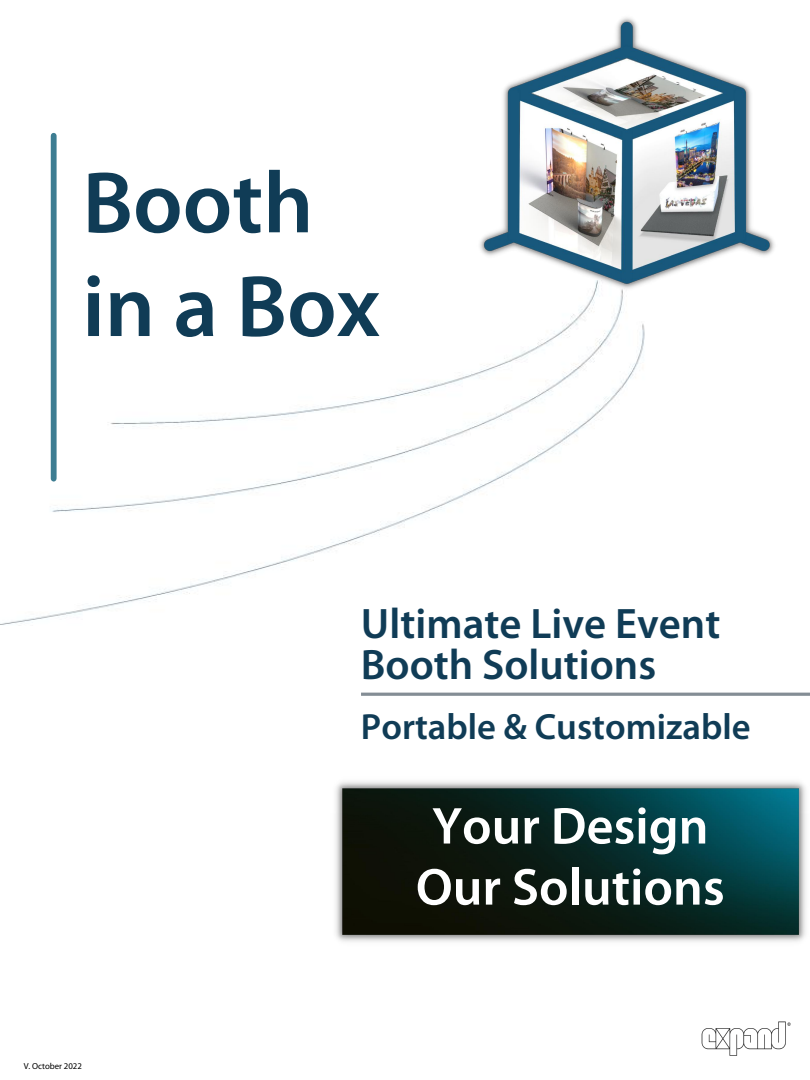
<style>
.page{position:relative;width:810px;height:1080px;background:#fff}
.page>*{position:absolute;margin:0;border:0;box-sizing:border-box;transform-origin:0 0}
.t1{font:600 88px/103.8px "Myriad Pro";color:#103c56}
.t2{font:600 52.31px/61.1px "Myriad Pro";color:#fff;text-align:center}
.t3{font:600 42.81px/41.2px "Myriad Pro";color:#103c56}
.t4{font:600 36.56px "Myriad Pro";color:#103c56}
.t5{font:8.75px "Myriad Pro";color:#000}
</style>
<div class="page">
<img style="left:0;top:280px;width:645px;height:345px">
<div style="left:51px;top:136px;width:6px;height:343px;background:#3d7d92"></div>
<img style="left:477px;top:17px;width:298px;height:275px">
<svg style="left:361px;top:693px;width:449px;height:3px"></svg>
<img style="left:701px;top:1021px;width:90px;height:35px">
<img style="left:335px;top:781px;width:471px;height:161px">
<h1 class="t1" style="left:82px;top:158px;width:299px">Booth in a Box</h1>
<p class="t3" style="left:361px;top:607px;width:361px">Ultimate Live Event<br>Booth Solutions</p>
<p class="t4" style="left:361px;top:711px;width:391px">Portable &amp; Customizable</p>
<p class="t5" style="left:24px;top:1063px;width:60px">V. October 2022</p>
<p class="t2" style="left:416px;top:800px;width:310px">Your Design<br>Our Solutions</p>
</div>
